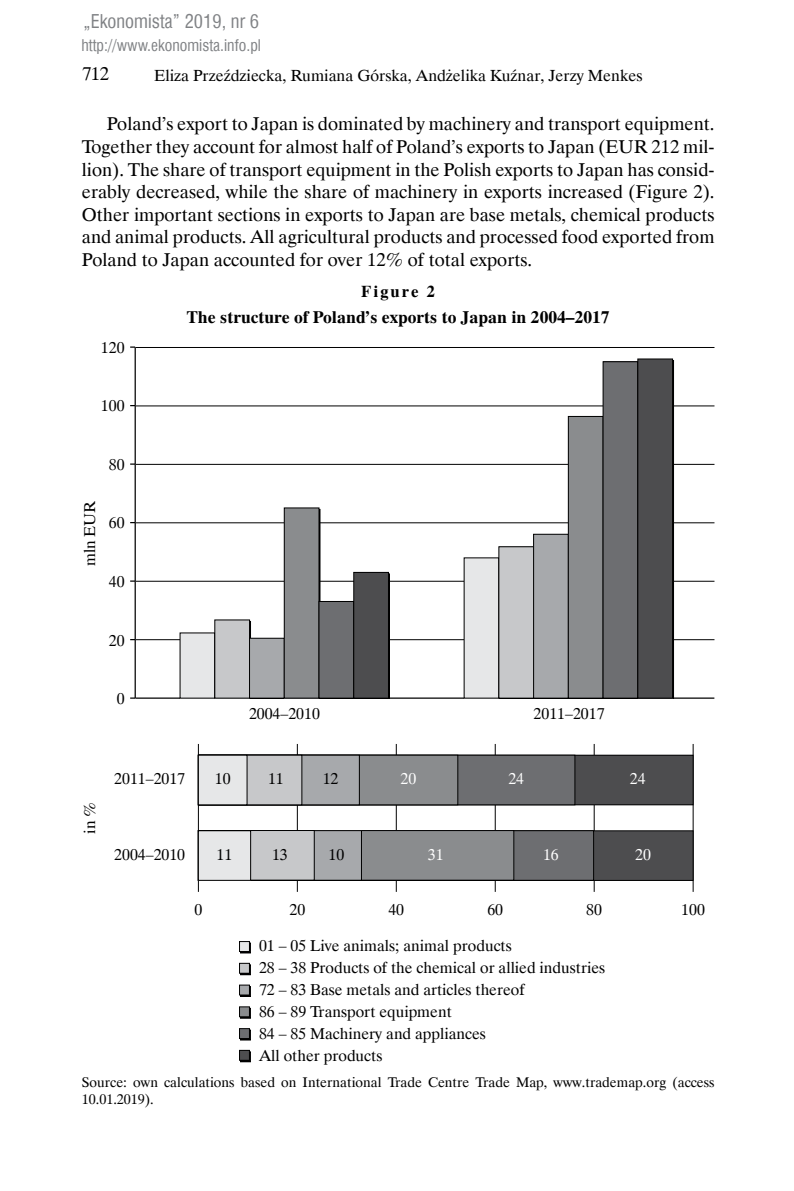
<style>
.page{position:relative;width:794px;height:1191px;background:#fff}
.page>*{position:absolute;margin:0;border:0;box-sizing:border-box;transform-origin:0 0}
.t1{font:18.55px/22.6px "Dutch 801 EU";color:#000;text-align:justify}
.t2{font:18.55px "Swis 721 Cn EU";color:#808285}
.t3{font:700 17.5px "Dutch 801 EU";color:#000}
.t4{font:700 16.62px "Dutch 801 EU";letter-spacing:.125em;color:#000}
.t5{font:16.1px "Dutch 801 EU";color:#000}
.t6{font:15.75px/21.9px "Dutch 801 EU";color:#000}
.t7{font:15.75px "Swis 721 Cn EU";color:#808285}
.t8{font:15.75px "Dutch 801 EU";color:#fff}
.t9{font:14px/17.5px "Dutch 801 EU";color:#000}
</style>
<div class="page">
<hr style="left:135px;top:347px;width:1px;height:351px;background:#000">
<hr style="left:135px;top:697px;width:579px;height:1px;background:#000">
<hr style="left:136px;top:405px;width:578px;height:1px;background:#000">
<hr style="left:136px;top:464px;width:578px;height:1px;background:#000">
<hr style="left:136px;top:581px;width:578px;height:1px;background:#000">
<hr style="left:136px;top:639px;width:578px;height:1px;background:#000">
<hr style="left:136px;top:522px;width:578px;height:1px;background:#000">
<hr style="left:136px;top:347px;width:578px;height:1px;background:#000">
<div style="left:180px;top:633px;width:35px;height:65px;background:#e6e7e8"></div>
<div style="left:240px;top:942px;width:11px;height:11px;border:1px solid #000"></div>
<div style="left:239px;top:941px;width:10px;height:10px;background:#e6e7e8"></div>
<div style="left:239px;top:941px;width:11px;height:11px;border:1px solid #000"></div>
<hr style="left:198px;top:744px;width:1px;height:148px;background:#000">
<hr style="left:297px;top:744px;width:1px;height:148px;background:#000">
<hr style="left:693px;top:744px;width:1px;height:148px;background:#000">
<hr style="left:594px;top:744px;width:1px;height:148px;background:#000">
<hr style="left:495px;top:744px;width:1px;height:148px;background:#000">
<hr style="left:396px;top:744px;width:1px;height:148px;background:#000">
<div style="left:198px;top:755px;width:495px;height:50px;background:#4d4d4f"></div>
<div style="left:198px;top:755px;width:495px;height:50px;border:1px solid #000"></div>
<div style="left:198px;top:830px;width:495px;height:50px;background:#4d4d4f"></div>
<div style="left:215px;top:620px;width:34px;height:78px;background:#c7c8ca"></div>
<div style="left:214px;top:619px;width:36px;height:79px;border:1px solid #000"></div>
<div style="left:249px;top:638px;width:35px;height:60px;background:#a7a9ac"></div>
<div style="left:249px;top:638px;width:36px;height:60px;border:1px solid #000"></div>
<div style="left:284px;top:508px;width:35px;height:190px;background:#8a8c8e"></div>
<div style="left:284px;top:507px;width:35px;height:191px;border:1px solid #000"></div>
<div style="left:319px;top:601px;width:35px;height:97px;background:#6d6e71"></div>
<div style="left:318px;top:601px;width:36px;height:97px;border:1px solid #000"></div>
<div style="left:354px;top:573px;width:36px;height:127px;border:1px solid #000"></div>
<div style="left:354px;top:572px;width:34px;height:126px;background:#4d4d4f"></div>
<div style="left:353px;top:572px;width:36px;height:126px;border:1px solid #000"></div>
<div style="left:464px;top:558px;width:35px;height:140px;background:#e6e7e8"></div>
<div style="left:499px;top:547px;width:34px;height:151px;background:#c7c8ca"></div>
<div style="left:498px;top:546px;width:36px;height:152px;border:1px solid #000"></div>
<div style="left:533px;top:534px;width:35px;height:164px;background:#a7a9ac"></div>
<div style="left:533px;top:534px;width:36px;height:164px;border:1px solid #000"></div>
<div style="left:568px;top:416px;width:35px;height:282px;background:#8a8c8e"></div>
<div style="left:568px;top:416px;width:35px;height:282px;border:1px solid #000"></div>
<div style="left:603px;top:362px;width:35px;height:336px;background:#6d6e71"></div>
<div style="left:602px;top:361px;width:36px;height:337px;border:1px solid #000"></div>
<div style="left:638px;top:360px;width:36px;height:340px;border:1px solid #000"></div>
<div style="left:638px;top:359px;width:34px;height:339px;background:#4d4d4f"></div>
<div style="left:637px;top:358px;width:36px;height:340px;border:1px solid #000"></div>
<div style="left:240px;top:964px;width:11px;height:11px;border:1px solid #000"></div>
<div style="left:239px;top:963px;width:10px;height:10px;background:#c7c8ca"></div>
<div style="left:239px;top:963px;width:11px;height:10px;border:1px solid #000"></div>
<div style="left:240px;top:986px;width:11px;height:11px;border:1px solid #000"></div>
<div style="left:239px;top:985px;width:10px;height:10px;background:#a7a9ac"></div>
<div style="left:239px;top:984px;width:11px;height:11px;border:1px solid #000"></div>
<div style="left:240px;top:1008px;width:11px;height:10px;border:1px solid #000"></div>
<div style="left:239px;top:1006px;width:10px;height:10px;background:#8a8c8e"></div>
<div style="left:239px;top:1006px;width:11px;height:11px;border:1px solid #000"></div>
<div style="left:240px;top:1029px;width:11px;height:11px;border:1px solid #000"></div>
<div style="left:239px;top:1028px;width:10px;height:10px;background:#6d6e71"></div>
<div style="left:239px;top:1028px;width:11px;height:11px;border:1px solid #000"></div>
<div style="left:240px;top:1051px;width:11px;height:11px;border:1px solid #000"></div>
<div style="left:239px;top:1050px;width:10px;height:10px;background:#4d4d4f"></div>
<div style="left:239px;top:1050px;width:11px;height:10px;border:1px solid #000"></div>
<div style="left:198px;top:755px;width:377px;height:50px;background:#6d6e71"></div>
<div style="left:198px;top:755px;width:377px;height:50px;border:1px solid #000"></div>
<div style="left:198px;top:830px;width:395px;height:50px;background:#6d6e71"></div>
<div style="left:198px;top:830px;width:396px;height:50px;border:1px solid #000"></div>
<div style="left:198px;top:755px;width:260px;height:50px;background:#8a8c8e"></div>
<div style="left:198px;top:755px;width:260px;height:50px;border:1px solid #000"></div>
<div style="left:198px;top:830px;width:316px;height:50px;background:#8a8c8e"></div>
<div style="left:198px;top:830px;width:316px;height:50px;border:1px solid #000"></div>
<div style="left:198px;top:755px;width:161px;height:50px;background:#a7a9ac"></div>
<div style="left:198px;top:755px;width:162px;height:50px;border:1px solid #000"></div>
<div style="left:198px;top:830px;width:163px;height:50px;background:#a7a9ac"></div>
<div style="left:198px;top:830px;width:164px;height:50px;border:1px solid #000"></div>
<div style="left:198px;top:755px;width:104px;height:50px;background:#c7c8ca"></div>
<div style="left:198px;top:755px;width:104px;height:50px;border:1px solid #000"></div>
<div style="left:198px;top:830px;width:116px;height:50px;background:#c7c8ca"></div>
<div style="left:198px;top:830px;width:116px;height:50px;border:1px solid #000"></div>
<div style="left:198px;top:755px;width:49px;height:50px;background:#e6e7e8"></div>
<div style="left:198px;top:830px;width:53px;height:50px;background:#e6e7e8"></div>
<div style="left:198px;top:830px;width:53px;height:50px;border:1px solid #000"></div>
<div style="left:137px;top:699px;width:572px;height:5px;background:#fff"></div>
<p class="t2" style="left:83px;top:9px;width:177px">„Ekonomista” 2019, nr 6</p>
<p class="t7" style="left:81px;top:34px;width:181px">http://www.ekonomista.info.pl</p>
<p class="t1" style="left:82px;top:63px;width:28px">712</p>
<p class="t5" style="left:154px;top:65px;width:490px">Eliza Przeździecka, Rumiana Górska, Andżelika Kuźnar, Jerzy Menkes</p>
<p class="t1" style="left:82px;top:113px;width:634px;text-indent:25px">Poland’s export to Japan is dominated by machinery and transport equipment.<br>Together they account for almost half of Poland’s exports to Japan (EUR 212 mil&shy;lion). The share of transport equipment in the Polish exports to Japan has consid&shy;erably decreased, while the share of machinery in exports increased (Figure 2).<br>Other important sections in exports to Japan are base metals, chemical products and animal products. All agricultural products and processed food exported from Poland to Japan accounted for over 12% of total exports.</p>
<p class="t4" style="left:361px;top:281px;width:75px">Figure 2</p>
<p class="t3" style="left:187px;top:307px;width:424px">The structure of Poland’s exports to Japan in 2004–2017</p>
<p class="t6" style="left:101px;top:337px;width:25px">120</p>
<p class="t6" style="left:101px;top:395px;width:25px">100</p>
<p class="t6" style="left:79px;top:566px;width:67px;rotate:-90deg">mln EUR</p>
<p class="t6" style="left:109px;top:454px;width:17px">80</p>
<p class="t6" style="left:109px;top:512px;width:17px">60</p>
<p class="t6" style="left:109px;top:571px;width:17px">40</p>
<p class="t6" style="left:109px;top:629px;width:17px">20</p>
<p class="t6" style="left:117px;top:688px;width:9px">0</p>
<p class="t6" style="left:249px;top:703px;width:72px">2004–2010</p>
<p class="t6" style="left:533px;top:703px;width:72px">2011–2017</p>
<p class="t6" style="left:79px;top:833px;width:33px;rotate:-90deg">in %</p>
<p class="t6" style="left:114px;top:768px;width:72px">2011–2017</p>
<p class="t6" style="left:215px;top:768px;width:17px">10</p>
<p class="t6" style="left:268px;top:768px;width:17px">11</p>
<p class="t6" style="left:323px;top:768px;width:17px">12</p>
<p class="t8" style="left:400px;top:769px;width:17px">20</p>
<p class="t8" style="left:508px;top:769px;width:17px">24</p>
<p class="t8" style="left:630px;top:769px;width:17px">24</p>
<p class="t6" style="left:114px;top:843px;width:72px">2004–2010</p>
<p class="t6" style="left:217px;top:843px;width:17px">11</p>
<p class="t6" style="left:272px;top:843px;width:17px">13</p>
<p class="t6" style="left:328px;top:843px;width:17px">10</p>
<p class="t8" style="left:428px;top:844px;width:17px">31</p>
<p class="t8" style="left:543px;top:844px;width:17px">16</p>
<p class="t8" style="left:635px;top:844px;width:17px">20</p>
<p class="t6" style="left:194px;top:898px;width:9px">0</p>
<p class="t6" style="left:289px;top:898px;width:17px">20</p>
<p class="t6" style="left:388px;top:898px;width:17px">40</p>
<p class="t6" style="left:487px;top:898px;width:17px">60</p>
<p class="t6" style="left:586px;top:898px;width:17px">80</p>
<p class="t6" style="left:681px;top:898px;width:25px">100</p>
<p class="t6" style="left:259px;top:935px;width:347px">01 – 05 Live animals; animal products<br>28 – 38 Products of the chemical or allied industries 72 – 83 Base metals and articles thereof<br>86 – 89 Transport equipment<br>84 – 85 Machinery and appliances<br>All other products</p>
<p class="t9" style="left:82px;top:1073px;width:634px">Source: own calculations based on International Trade Centre Trade Map, www.trademap.org (access<br>10.01.2019).</p>
</div>
